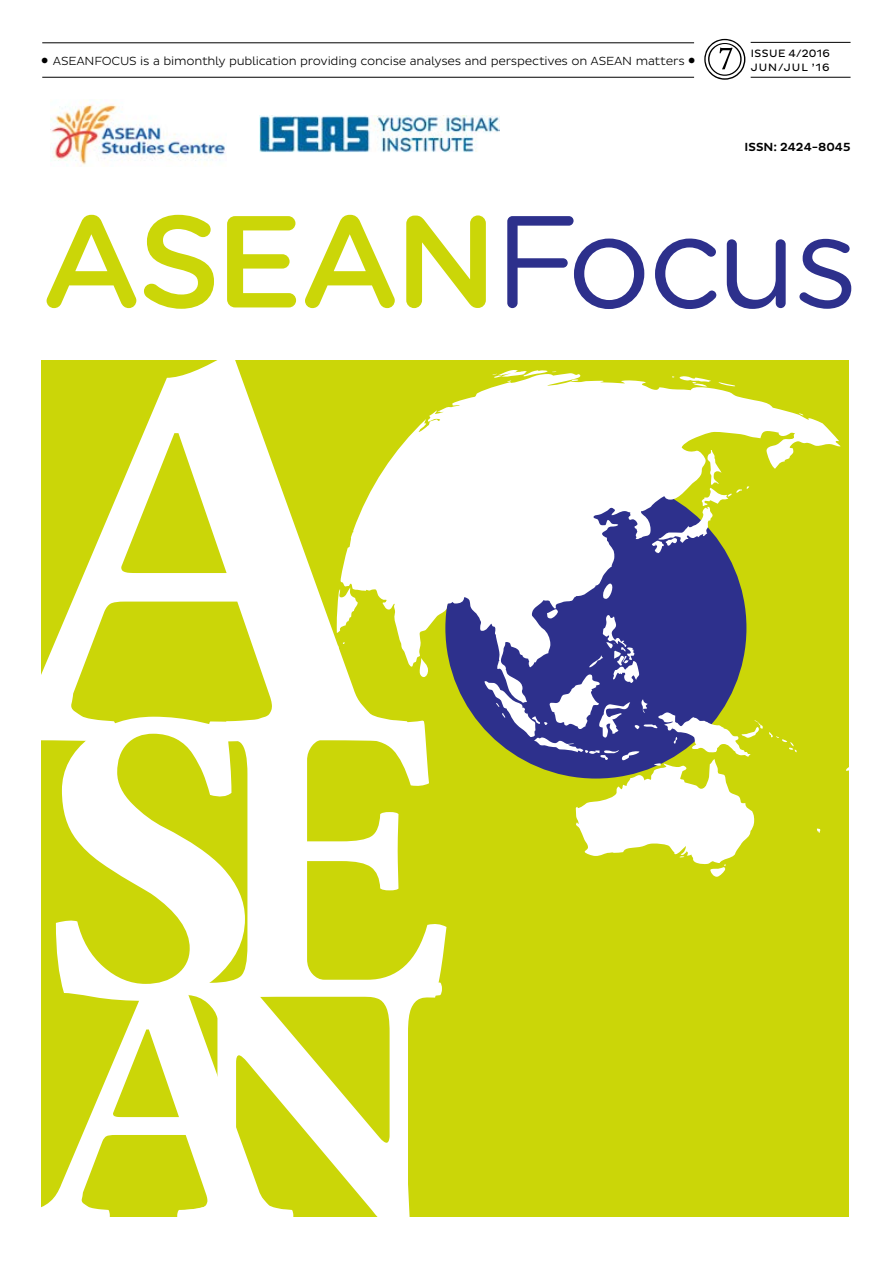
<style>
.page{position:relative;width:893px;height:1263px;background:#fff}
.page>*{position:absolute;margin:0;border:0;box-sizing:border-box;transform-origin:0 0}
.t1{font:500 130.5px "Gotham Rounded";letter-spacing:-.04em;color:#cbd608}
.t2{font:59.55px "Lin Libertine";color:#000}
.t3{font:300 12px "Pluto Sans";letter-spacing:-.02em;color:#000}
.t4{font:500 12px "Pluto Sans";color:#000}
.t5{font:10.8px/14.1px "Pluto Sans";letter-spacing:.045em;color:#000}
.s1{font-family:"Encorpada Classic";font-weight:700;font-size:16.2px}
.s2{font-weight:400;color:#2d308c}
</style>
<div class="page">
<hr style="left:42px;top:77px;width:652px;height:1px;background:#000">
<hr style="left:42px;top:43px;width:652px;height:1px;background:#000">
<hr style="left:751px;top:77px;width:99px;height:1px;background:#000">
<hr style="left:751px;top:42px;width:99px;height:1px;background:#000">
<img style="left:51px;top:102px;width:174px;height:63px">
<img style="left:260px;top:116px;width:240px;height:37px">
<div style="left:41px;top:360px;width:808px;height:857px;background:#cbd608"></div>
<svg style="left:41px;top:360px;width:296px;height:381px"></svg>
<svg style="left:56px;top:717px;width:189px;height:261px"></svg>
<svg style="left:41px;top:978px;width:168px;height:239px"></svg>
<svg style="left:209px;top:721px;width:237px;height:261px;fill:#fff"></svg>
<svg style="left:184px;top:982px;width:258px;height:235px;fill:#fff"></svg>
<svg style="left:337px;top:370px;width:512px;height:507px"></svg>
<p class="t3" style="left:41px;top:54px;width:656px"><span class="s1">•</span> ASEANFOCUS is a bimonthly publication providing concise analyses and perspectives on ASEAN matters <span class="s1">•</span></p>
<h2 class="t2" style="left:702px;top:26px;width:48px">⓻</h2>
<p class="t5" style="left:751px;top:47px;width:81px">ISSUE 4/2016<br>JUN/JUL ’16</p>
<p class="t4" style="left:745px;top:140px;width:107px">ISSN: 2424-8045</p>
<h1 class="t1" style="left:41px;top:168px;width:819px">ASEAN<span class="s2">Focus</span></h1>
</div>
